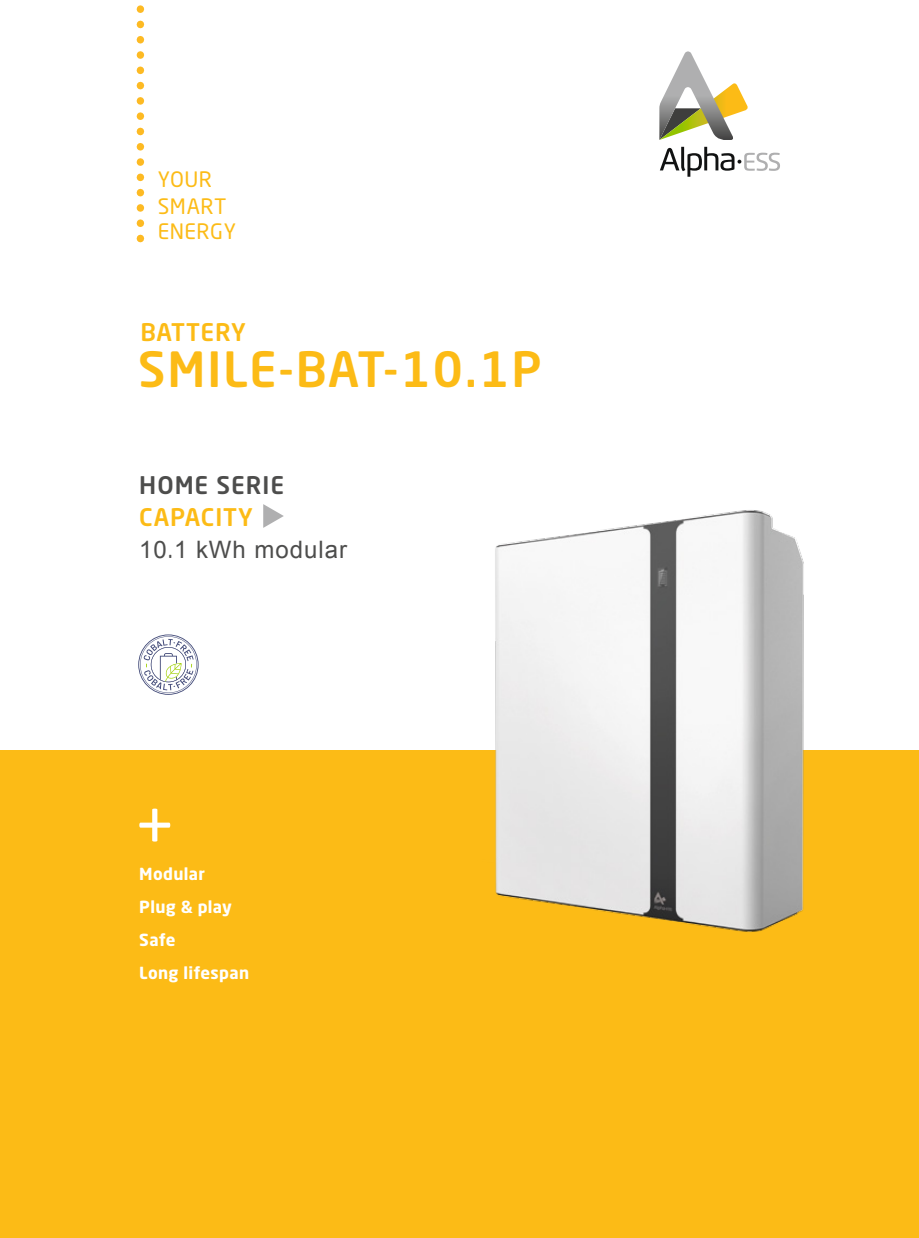
<style>
.page{position:relative;width:919px;height:1238px;background:#fff}
.page>*{position:absolute;margin:0;border:0;box-sizing:border-box;transform-origin:0 0}
.t1{font:500 48px "Neo Sans Std";letter-spacing:.04em;color:#fcbb16}
.t2{font:24px "Arial";letter-spacing:.04em;color:#4d4d4c}
.t3{font:500 24px "Neo Sans Std";letter-spacing:.04em;color:#4d4d4c}
.t4{font:500 24px "Neo Sans Std";letter-spacing:.04em;color:#fcbb16}
.t5{font:500 24px "Neo Sans Std";letter-spacing:.02em;color:#fcbb16}
.t6{font:21px "Neo Sans Std";letter-spacing:.02em;color:#fcbb16}
.t7{font:700 16.5px/33.2px "Neo Sans Std";letter-spacing:.02em;color:#fff}
.s1{font-family:"Neo Sans Std"}
</style>
<div class="page">
<div style="left:0;top:750px;width:918px;height:487px;background:#fcbb16"></div>
<svg style="left:137px;top:9px;width:7px;height:234px"></svg>
<svg style="left:139px;top:808px;width:31px;height:33px"></svg>
<svg style="left:263px;top:504px;width:21px;height:24px"></svg>
<svg style="left:659px;top:147px;width:121px;height:30px"></svg>
<svg style="left:659px;top:51px;width:89px;height:89px"></svg>
<img style="left:495px;top:510px;width:309px;height:422px">
<svg style="left:138px;top:634px;width:60px;height:60px"></svg>
<p class="t6" style="left:158px;top:166px;width:55px">YOUR</p>
<p class="t6" style="left:158px;top:219px;width:80px">ENERGY</p>
<p class="t6" style="left:158px;top:193px;width:70px">SMART</p>
<h2 class="t5" style="left:140px;top:317px;width:107px">BATTERY</h2>
<h1 class="t1" style="left:138px;top:339px;width:405px">SMILE-BAT-10.1P</h1>
<h2 class="t3" style="left:139px;top:469px;width:146px">HOME SERIE</h2>
<h2 class="t4" style="left:139px;top:502px;width:115px">CAPACITY</h2>
<h2 class="t2" style="left:139px;top:534px;width:209px">10<span class="s1">.</span>1 kWh modular</h2>
<p class="t7" style="left:139px;top:856px;width:111px">Modular<br>Plug &amp; play<br>Safe<br>Long lifespan</p>
</div>
